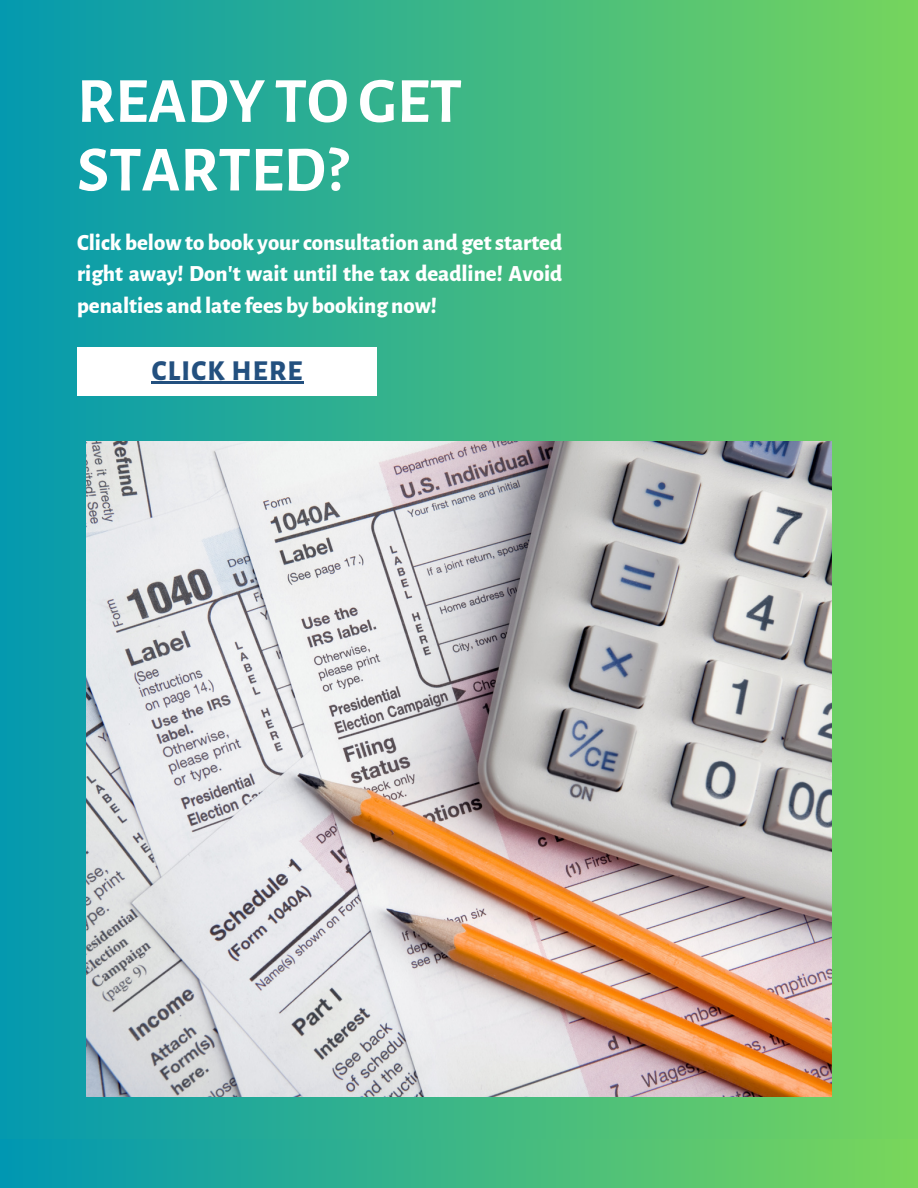
<style>
.page{position:relative;width:918px;height:1188px;background:#fff}
.page>*{position:absolute;margin:0;border:0;box-sizing:border-box;transform-origin:0 0}
.t1{font:700 64.5px/68.7px "Alegreya Sans";color:#fff}
.t2{font:800 28.5px "Alegreya Sans";letter-spacing:.045em;color:#23507f}
.t3{font:800 22.8px/31.5px "Alegreya Sans";color:#fff;text-align:justify}
</style>
<div class="page">
<div style="left:0;top:0;width:918px;height:1188px;background:linear-gradient(to right,#0499af,#76d55d)"></div>
<div style="left:0;top:1139px;width:918px;height:49px;background:linear-gradient(to right,#0097b2,#7ad75a)"></div>
<img style="left:86px;top:442px;width:745px;height:655px">
<div style="left:77px;top:348px;width:300px;height:48px;background:#fff"></div>
<hr style="left:152px;top:382px;width:152px;height:2px;background:#23507f">
<p class="t1" style="left:77px;top:68px;width:387px">READY TOGET<br>STARTED?</p>
<p class="t3" style="left:77px;top:227px;width:487px">Click below to book your consultation and get started right away! Don't wait until the tax deadline! Avoid penalties and late fees by booking now!</p>
<p class="t2" style="left:152px;top:357px;width:152px">CLICK HERE</p>
</div>
